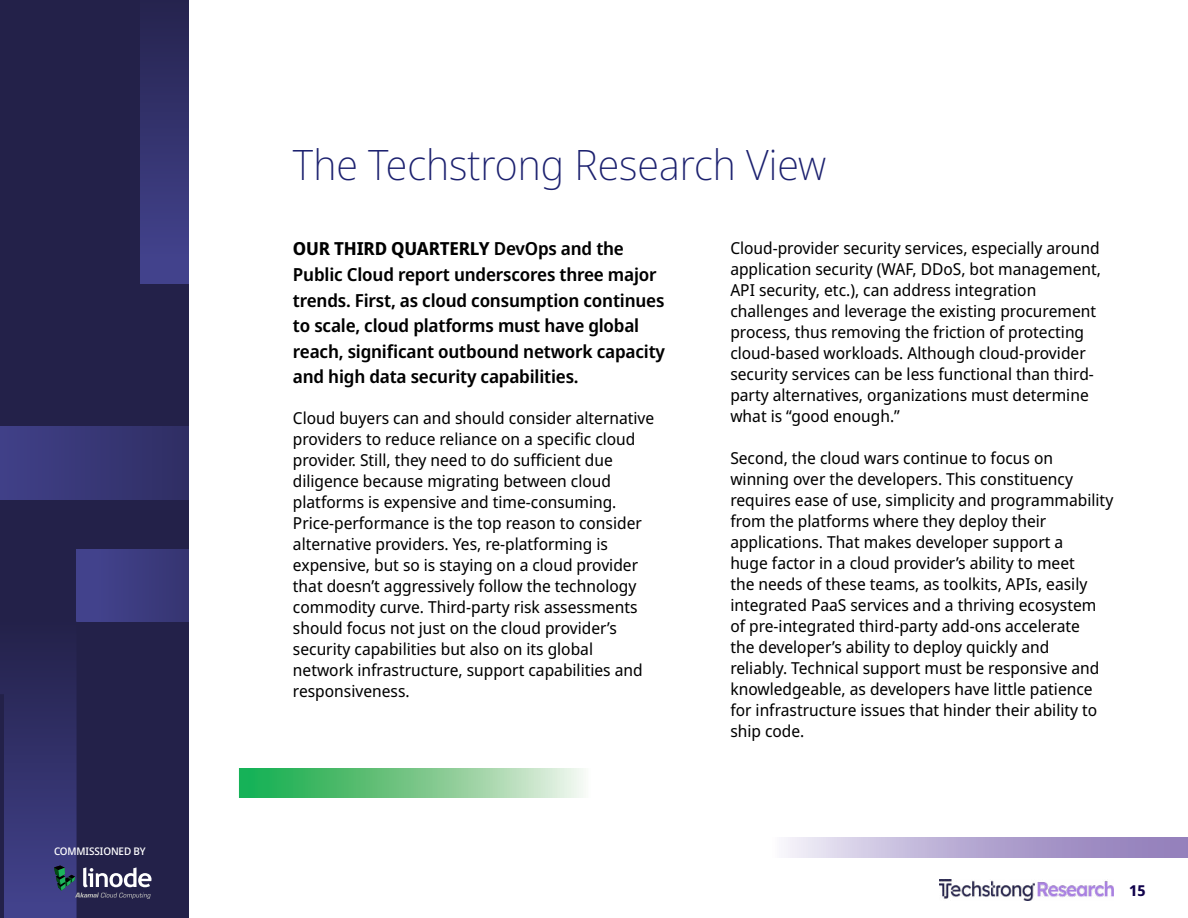
<style>
.page{position:relative;width:1188px;height:918px;background:#fff}
.page>*{position:absolute;margin:0;border:0;box-sizing:border-box;transform-origin:0 0}
.t1{font:200 42px "Noto Sans Display";color:#1c216f}
.t2{font:600 18px/25.5px "Noto Sans Display";letter-spacing:-.01em;color:#000}
.t3{font:16.5px/21px "Noto Sans Display";color:#000}
.t4{font:700 15px "Noto Sans Display";color:#11034c}
.t5{font:500 10.5px "Noto Sans Display";letter-spacing:-.01em;color:#fff}
.s1{font-weight:700}
</style>
<div class="page">
<div style="left:0;top:0;width:189px;height:918px;background:#232149"></div>
<div style="left:140px;top:0;width:49px;height:283px;background:linear-gradient(to bottom,#25244e,#444491)"></div>
<div style="left:0;top:427px;width:189px;height:73px;background:linear-gradient(to right,#404088,#2f2e63)"></div>
<div style="left:77px;top:549px;width:112px;height:73px;background:linear-gradient(to right,#444490,#363572)"></div>
<svg style="left:0;top:665px;width:152px;height:253px"></svg>
<svg style="left:786px;top:837px;width:402px;height:20px;background:#b7aad3"></svg>
<img style="left:940px;top:880px;width:174px;height:20px">
<svg style="left:239px;top:768px;width:344px;height:30px;background:#79ca8e"></svg>
<p class="t5" style="left:54px;top:844px;width:93px">COMMISSIONED BY</p>
<h1 class="t1" style="left:293px;top:135px;width:535px">The Techstrong Research View</h1>
<p class="t2" style="left:293px;top:237px;width:374px"><span class="s1">OUR THIRD QUARTERLY</span> DevOps and the Public Cloud report underscores three major trends. First, as cloud consumption continues to scale, cloud platforms must have global reach, significant outbound network capacity and high data security capabilities.</p>
<p class="t3" style="left:293px;top:408px;width:363px">Cloud buyers can and should consider alternative providers to reduce reliance on a specific cloud provider. Still, they need to do sufficient due diligence because migrating between cloud platforms is expensive and time-consuming.<br>Price-performance is the top reason to consider alternative providers. Yes, re-platforming is expensive, but so is staying on a cloud provider that doesn’t aggressively follow the technology commodity curve. Third-party risk assessments should focus not just on the cloud provider’s security capabilities but also on its global network infrastructure, support capabilities and responsiveness.</p>
<p class="t3" style="left:730px;top:238px;width:372px">Cloud-provider security services, especially around application security (WAF, DDoS, bot management, API security, etc.), can address integration challenges and leverage the existing procurement process, thus removing the friction of protecting cloud-based workloads. Although cloud-provider security services can be less functional than third&shy;party alternatives, organizations must determine what is “good enough.”</p>
<p class="t3" style="left:730px;top:448px;width:384px">Second, the cloud wars continue to focus on winning over the developers. This constituency requires ease of use, simplicity and programmability from the platforms where they deploy their applications. That makes developer support a<br>huge factor in a cloud provider’s ability to meet<br>the needs of these teams, as toolkits, APIs, easily integrated PaaS services and a thriving ecosystem of pre-integrated third-party add-ons accelerate<br>the developer’s ability to deploy quickly and<br>reliably. Technical support must be responsive and knowledgeable, as developers have little patience for infrastructure issues that hinder their ability to ship code.</p>
<p class="t4" style="left:1129px;top:880px;width:18px">15</p>
</div>
